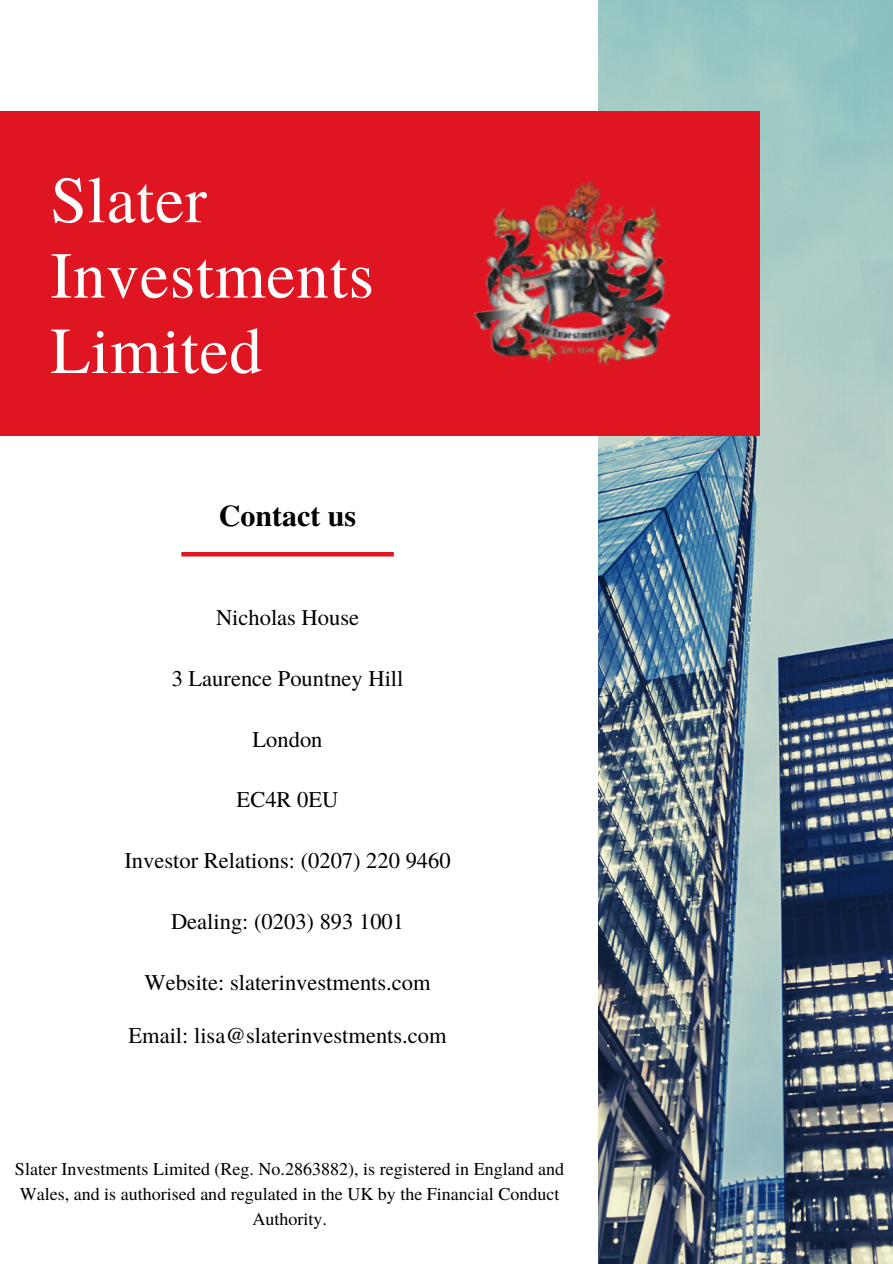
<style>
.page{position:relative;width:893px;height:1264px;background:#fff}
.page>*{position:absolute;margin:0;border:0;box-sizing:border-box;transform-origin:0 0}
.t1{font:65.55px/75.3px "Te X Gyre Termes";letter-spacing:.01em;color:#fff}
.t2{font:700 30px "Te X Gyre Termes";color:#000}
.t3{font:22.5px "Te X Gyre Termes";color:#000}
.t4{font:18px/24.8px "Te X Gyre Termes";color:#000;text-align:center}
</style>
<div class="page">
<img style="left:598px;top:0;width:294px;height:1263px">
<div style="left:0;top:111px;width:759px;height:324px;background:#e01522"></div>
<img style="left:474px;top:183px;width:197px;height:181px">
<hr style="left:181px;top:552px;width:213px;height:4px;background:#e01522">
<h1 class="t1" style="left:50px;top:159px;width:325px">Slater<br>Investments<br>Limited</h1>
<h2 class="t2" style="left:219px;top:493px;width:139px">Contact us</h2>
<p class="t3" style="left:216px;top:601px;width:144px">Nicholas House</p>
<p class="t3" style="left:172px;top:662px;width:233px">3 Laurence Pountney Hill</p>
<p class="t3" style="left:252px;top:723px;width:71px">London</p>
<p class="t3" style="left:236px;top:783px;width:103px">EC4R 0EU</p>
<p class="t3" style="left:124px;top:844px;width:327px">Investor Relations: (0207) 220 9460</p>
<p class="t3" style="left:171px;top:905px;width:234px">Dealing: (0203) 893 1001</p>
<p class="t3" style="left:144px;top:966px;width:288px">Website: slaterinvestments.com</p>
<p class="t3" style="left:128px;top:1018px;width:319px">Email: lisa@slaterinvestments.com</p>
<p class="t4" style="left:15px;top:1155px;width:550px">Slater Investments Limited (Reg. No.2863882), is registered in England and<br>Wales, and is authorised and regulated in the UK by the Financial Conduct<br>Authority.</p>
</div>
